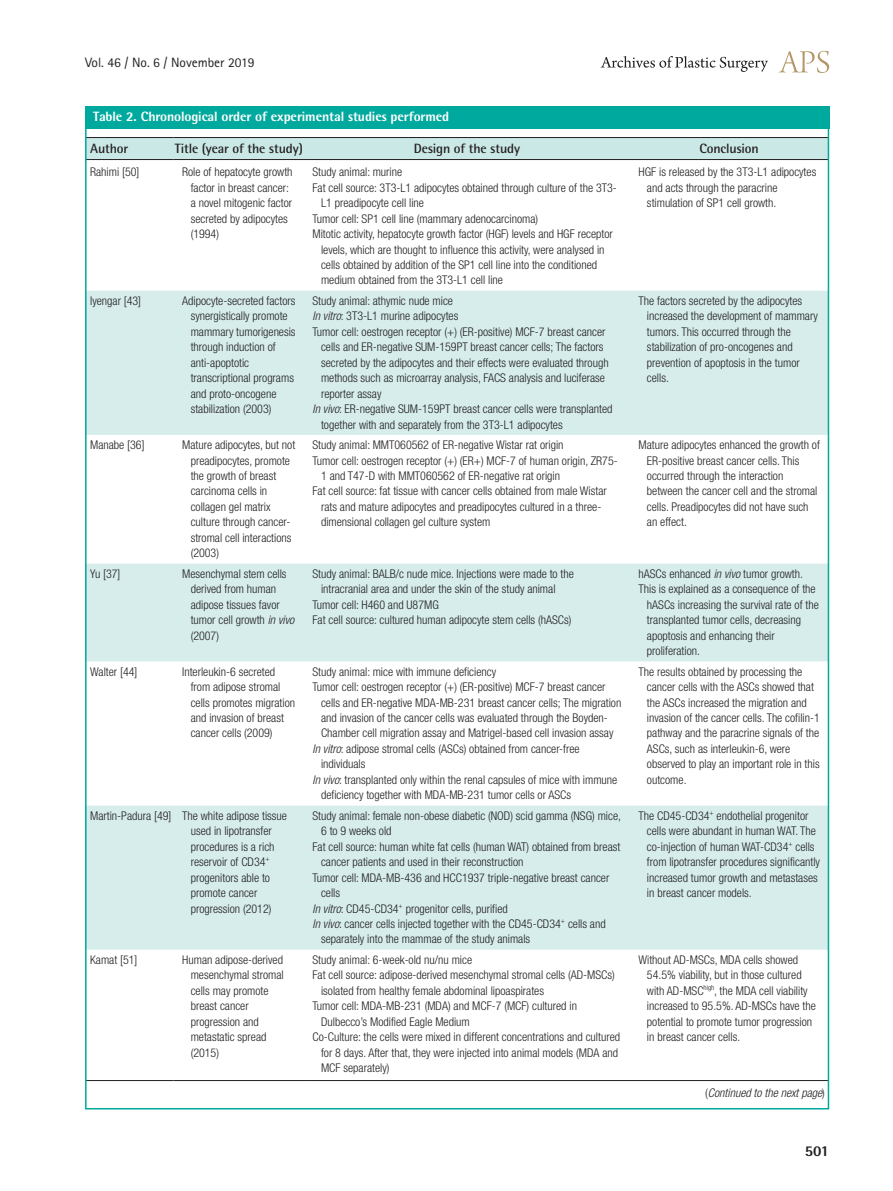
<style>
.page{position:relative;width:893px;height:1191px;background:#fff}
.page>*{position:absolute;margin:0;border:0;box-sizing:border-box;transform-origin:0 0}
.t1{font:800 15px "Rotis Semi Sans Std";color:#231f20}
.표그림제목{font:800 13.5px "Rotis Semi Sans Std";letter-spacing:-.01em;color:#fff}
.표열제목{font:700 13.5px "Rotis Semi Sans Std";letter-spacing:-.01em;color:#231f20}
.t2{font:13.5px "Rotis Sans Serif Std";color:#231f20}
.표본문{font:300 condensed 12px/15.5px "Helvetica Neue LT Std";color:#231f20}
.표본문-2{font:italic 300 condensed 12px "Helvetica Neue LT Std";color:#231f20}
.s1{font-style:italic}
.s2{font-style:normal}
</style>
<div class="page">
<svg style="left:779px;top:51px;width:50px;height:22px"></svg>
<svg style="left:601px;top:56px;width:167px;height:16px"></svg>
<div style="left:88px;top:138px;width:738px;height:21px;background:#c9e8e6"></div>
<svg style="left:88px;top:291px;width:738px;height:658px;fill:#d6edec"></svg>
<hr style="left:86px;top:137px;width:88px;height:1px;background:#231f20">
<hr style="left:174px;top:137px;width:130px;height:1px;background:#231f20">
<hr style="left:304px;top:137px;width:326px;height:1px;background:#231f20">
<hr style="left:630px;top:137px;width:198px;height:1px;background:#231f20">
<hr style="left:86px;top:159px;width:88px;height:1px;background:#231f20">
<hr style="left:174px;top:159px;width:130px;height:1px;background:#231f20">
<hr style="left:304px;top:159px;width:326px;height:1px;background:#231f20">
<hr style="left:630px;top:159px;width:198px;height:1px;background:#231f20">
<hr style="left:86px;top:1080px;width:88px;height:1px;background:#231f20">
<hr style="left:174px;top:1080px;width:130px;height:1px;background:#231f20">
<hr style="left:304px;top:1080px;width:326px;height:1px;background:#231f20">
<hr style="left:630px;top:1080px;width:198px;height:1px;background:#231f20">
<div style="left:85px;top:106px;width:744px;height:23px;background:#00a99d"></div>
<p class="t2" style="left:85px;top:54px;width:171px">Vol. 46 / No. 6 / November 2019</p>
<p class="표그림제목" style="left:93px;top:108px;width:358px">Table 2. Chronological order of experimental studies performed</p>
<p class="표열제목" style="left:90px;top:140px;width:40px">Author</p>
<p class="표열제목" style="left:175px;top:140px;width:130px">Title (year of the study)</p>
<p class="표열제목" style="left:414px;top:140px;width:108px">Design of the study</p>
<p class="표열제목" style="left:699px;top:140px;width:61px">Conclusion</p>
<p class="표본문" style="left:90px;top:164px;width:51px">Rahimi [50]</p>
<p class="표본문" style="left:191px;top:164px;width:103px;text-indent:-9px">Role of hepatocyte growth factor in breast cancer: a novel mitogenic factor secreted by adipocytes (1994)</p>
<p class="표본문" style="left:313px;top:164px;width:91px">Study animal: murine</p>
<p class="표본문" style="left:647px;top:164px;width:171px;text-indent:-9px">HGF is released by the 3T3-L1 adipocytes and acts through the paracrine stimulation of SP1 cell growth.</p>
<p class="표본문" style="left:321px;top:180px;width:297px;text-indent:-9px">Fat cell source: 3T3-L1 adipocytes obtained through culture of the 3T3-<br>L1 preadipocyte cell line</p>
<p class="표본문" style="left:313px;top:210px;width:227px">Tumor cell: SP1 cell line (mammary adenocarcinoma)</p>
<p class="표본문" style="left:321px;top:226px;width:293px;text-indent:-9px">Mitotic activity, hepatocyte growth factor (HGF) levels and HGF receptor levels, which are thought to influence this activity, were analysed in cells obtained by addition of the SP1 cell line into the conditioned medium obtained from the 3T3-L1 cell line</p>
<p class="표본문" style="left:90px;top:293px;width:53px">Iyengar [43]</p>
<p class="표본문" style="left:191px;top:293px;width:106px;text-indent:-9px">Adipocyte-secreted factors synergistically promote mammary tumorigenesis through induction of anti-apoptotic transcriptional programs and proto-oncogene stabilization (2003)</p>
<p class="표본문" style="left:313px;top:293px;width:142px">Study animal: athymic nude mice</p>
<p class="표본문" style="left:313px;top:308px;width:147px"><span class="s1">In vitro</span>: 3T3-L1 murine adipocytes</p>
<p class="표본문" style="left:321px;top:324px;width:289px;text-indent:-9px">Tumor cell: oestrogen receptor (+) (ER-positive) MCF-7 breast cancer cells and ER-negative SUM-159PT breast cancer cells; The factors secreted by the adipocytes and their effects were evaluated through methods such as microarray analysis, FACS analysis and luciferase reporter assay</p>
<p class="표본문" style="left:321px;top:401px;width:293px;text-indent:-9px"><span class="s1">In vivo</span>: ER-negative SUM-159PT breast cancer cells were transplanted together with and separately from the 3T3-L1 adipocytes</p>
<p class="표본문" style="left:90px;top:437px;width:56px">Manabe [36]</p>
<p class="표본문" style="left:191px;top:437px;width:106px;text-indent:-9px">Mature adipocytes, but not preadipocytes, promote the growth of breast carcinoma cells in collagen gel matrix culture through cancer&shy;stromal cell interactions (2003)</p>
<p class="표본문" style="left:313px;top:437px;width:253px">Study animal: MMT060562 of ER-negative Wistar rat origin</p>
<p class="표본문" style="left:321px;top:452px;width:298px;text-indent:-9px">Tumor cell: oestrogen receptor (+) (ER+) MCF-7 of human origin, ZR75-<br>1 and T47-D with MMT060562 of ER-negative rat origin</p>
<p class="표본문" style="left:321px;top:483px;width:287px;text-indent:-9px">Fat cell source: fat tissue with cancer cells obtained from male Wistar rats and mature adipocytes and preadipocytes cultured in a three&shy;dimensional collagen gel culture system</p>
<p class="표본문" style="left:90px;top:566px;width:32px">Yu [37]</p>
<p class="표본문" style="left:191px;top:566px;width:105px;text-indent:-9px">Mesenchymal stem cells derived from human adipose tissues favor tumor cell growth <span class="s1">in vivo </span>(2007)</p>
<p class="표본문" style="left:321px;top:566px;width:254px;text-indent:-9px">Study animal: BALB/c nude mice. Injections were made to the intracranial area and under the skin of the study animal</p>
<p class="표본문" style="left:313px;top:596px;width:128px">Tumor cell: H460 and U87MG</p>
<p class="표본문" style="left:313px;top:612px;width:260px">Fat cell source: cultured human adipocyte stem cells (hASCs)</p>
<p class="표본문" style="left:90px;top:663px;width:49px">Walter [44]</p>
<p class="표본문" style="left:191px;top:663px;width:106px;text-indent:-9px">Interleukin-6 secreted from adipose stromal cells promotes migration and invasion of breast cancer cells (2009)</p>
<p class="표본문" style="left:313px;top:663px;width:185px">Study animal: mice with immune deficiency</p>
<p class="표본문" style="left:321px;top:679px;width:302px;text-indent:-9px">Tumor cell: oestrogen receptor (+) (ER-positive) MCF-7 breast cancer cells and ER-negative MDA-MB-231 breast cancer cells; The migration and invasion of the cancer cells was evaluated through the Boyden-Chamber cell migration assay and Matrigel-based cell invasion assay</p>
<p class="표본문" style="left:321px;top:741px;width:260px;text-indent:-9px"><span class="s1">In vitro</span>: adipose stromal cells (ASCs) obtained from cancer-free individuals</p>
<p class="표본문" style="left:321px;top:771px;width:298px;text-indent:-9px"><span class="s1">In vivo</span>: transplanted only within the renal capsules of mice with immune deficiency together with MDA-MB-231 tumor cells or ASCs</p>
<p class="표본문" style="left:90px;top:807px;width:83px">Martin-Padura [49]</p>
<p class="표본문" style="left:191px;top:807px;width:98px;text-indent:-9px">The white adipose tissue used in lipotransfer procedures is a rich reservoir of CD34<sup>+ </sup>progenitors able to promote cancer progression (2012)</p>
<p class="표본문" style="left:321px;top:807px;width:301px;text-indent:-9px">Study animal: female non-obese diabetic (NOD) scid gamma (NSG) mice,<br>6 to 9 weeks old</p>
<p class="표본문" style="left:321px;top:838px;width:301px;text-indent:-9px">Fat cell source: human white fat cells (human WAT) obtained from breast cancer patients and used in their reconstruction</p>
<p class="표본문" style="left:321px;top:869px;width:290px;text-indent:-9px">Tumor cell: MDA-MB-436 and HCC1937 triple-negative breast cancer cells</p>
<p class="표본문" style="left:313px;top:900px;width:197px"><span class="s1">In vitro</span>: CD45-CD34<sup>+</sup> progenitor cells, purified</p>
<p class="표본문" style="left:321px;top:916px;width:286px;text-indent:-9px"><span class="s1">In vivo</span>: cancer cells injected together with the CD45-CD34<sup>+</sup> cells and separately into the mammae of the study animals</p>
<p class="표본문" style="left:90px;top:952px;width:49px">Kamat [51]</p>
<p class="표본문" style="left:191px;top:952px;width:95px;text-indent:-9px">Human adipose-derived mesenchymal stromal cells may promote breast cancer progression and metastatic spread (2015)</p>
<p class="표본문" style="left:313px;top:952px;width:161px">Study animal: 6-week-old nu/nu mice</p>
<p class="표본문" style="left:321px;top:967px;width:295px;text-indent:-9px">Fat cell source: adipose-derived mesenchymal stromal cells (AD-MSCs) isolated from healthy female abdominal lipoaspirates</p>
<p class="표본문" style="left:321px;top:998px;width:257px;text-indent:-9px">Tumor cell: MDA-MB-231 (MDA) and MCF-7 (MCF) cultured in<br>Dulbecco’s Modified Eagle Medium</p>
<p class="표본문" style="left:321px;top:1029px;width:301px;text-indent:-9px">Co-Culture: the cells were mixed in different concentrations and cultured for 8 days. After that, they were injected into animal models (MDA and<br>MCF separately)</p>
<p class="표본문" style="left:647px;top:293px;width:173px;text-indent:-9px">The factors secreted by the adipocytes increased the development of mammary tumors. This occurred through the stabilization of pro-oncogenes and prevention of apoptosis in the tumor cells.</p>
<p class="표본문" style="left:647px;top:437px;width:174px;text-indent:-9px">Mature adipocytes enhanced the growth of ER-positive breast cancer cells. This occurred through the interaction between the cancer cell and the stromal cells. Preadipocytes did not have such an effect.</p>
<p class="표본문" style="left:638px;top:566px;width:166px">hASCs enhanced <span class="s1">in vivo</span> tumor growth.</p>
<p class="표본문" style="left:647px;top:581px;width:173px;text-indent:-9px">This is explained as a consequence of the hASCs increasing the survival rate of the transplanted tumor cells, decreasing apoptosis and enhancing their proliferation.</p>
<p class="표본문" style="left:647px;top:663px;width:174px;text-indent:-9px">The results obtained by processing the cancer cells with the ASCs showed that the ASCs increased the migration and invasion of the cancer cells. The cofilin-1 pathway and the paracrine signals of the ASCs, such as interleukin-6, were observed to play an important role in this outcome.</p>
<p class="표본문" style="left:647px;top:807px;width:174px;text-indent:-9px">The CD45-CD34<sup>+</sup> endothelial progenitor cells were abundant in human WAT. The co-injection of human WAT-CD34<sup>+</sup> cells from lipotransfer procedures significantly increased tumor growth and metastases in breast cancer models.</p>
<p class="표본문" style="left:647px;top:952px;width:170px;text-indent:-9px">Without AD-MSCs, MDA cells showed 54.5% viability, but in those cultured with AD-MSC<sup>high</sup>, the MDA cell viability increased to 95.5%. AD-MSCs have the potential to promote tumor progression in breast cancer cells.</p>
<p class="표본문-2" style="left:705px;top:1086px;width:121px"><span class="s2">(</span>Continued to the next page<span class="s2">)</span></p>
<p class="t1" style="left:805px;top:1141px;width:26px">501</p>
</div>
